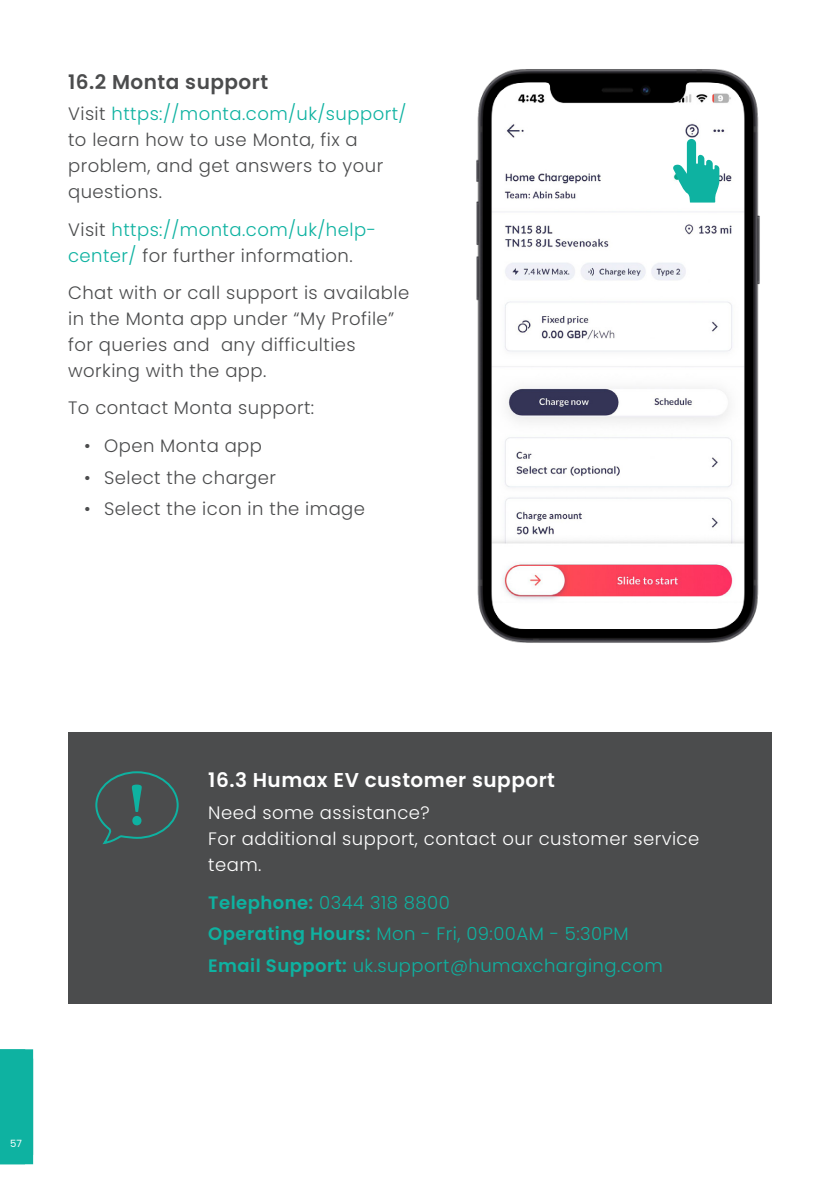
<style>
.page{position:relative;width:840px;height:1191px;background:#fff}
.page>*{position:absolute;margin:0;border:0;box-sizing:border-box;transform-origin:0 0}
.t1{font:600 20px "Poppins";letter-spacing:.025em;color:#fff}
.t2{font:600 20px "Poppins";letter-spacing:.025em;color:#4b4c4d}
.t3{font:300 18px/26px "Poppins";letter-spacing:.025em;color:#4b4c4d}
.t4{font:300 18px/26px "Poppins";letter-spacing:.025em;color:#0eb2a1}
.t5{font:300 18px/26px "Poppins";letter-spacing:.025em;color:#fff}
.t6{font:10px "Poppins";color:#fff}
.s1{color:#0eb2a1}
.s2{color:#4b4c4d}
.s3{font-weight:600}
</style>
<div class="page">
<div style="left:0;top:1049px;width:33px;height:115px;background:#0eb2a1"></div>
<div style="left:68px;top:732px;width:703px;height:271px;background:#4b4c4d"></div>
<svg style="left:95px;top:771px;width:84px;height:73px"></svg>
<img style="left:476px;top:69px;width:284px;height:574px">
<svg style="left:672px;top:139px;width:47px;height:63px"></svg>
<p class="t2" style="left:68px;top:70px;width:201px">16.2 Monta support</p>
<p class="t3" style="left:68px;top:101px;width:340px">Visit <span class="s1">https://monta.com/uk/support/ </span>to learn how to use Monta, fix a problem, and get answers to your questions.</p>
<p class="t4" style="left:68px;top:216px;width:309px"><span class="s2">Visit</span> https://monta.com/uk/help&shy;center/ <span class="s2">for further information.</span></p>
<p class="t3" style="left:68px;top:280px;width:342px">Chat with or call support is available in the Monta app under “My Profile” for queries and any difficulties working with the app.</p>
<p class="t3" style="left:68px;top:395px;width:247px">To contact Monta support:</p>
<p class="t3" style="left:84px;top:432px;width:179px">• Open Monta app</p>
<p class="t3" style="left:84px;top:464px;width:193px">• Select the charger</p>
<p class="t3" style="left:84px;top:496px;width:282px">• Select the icon in the image</p>
<p class="t6" style="left:10px;top:1137px;width:13px">57</p>
<p class="t1" style="left:208px;top:769px;width:348px">16.3 Humax EV customer support</p>
<p class="t5" style="left:208px;top:800px;width:492px">Need some assistance?<br>For additional support, contact our customer service team.</p>
<p class="t4" style="left:208px;top:889px;width:243px"><span class="s3">Telephone:</span> 0344 318 8800</p>
<p class="t4" style="left:208px;top:921px;width:421px"><span class="s3">Operating Hours:</span> Mon - Fri, 09:00AM - 5:30PM</p>
<p class="t4" style="left:208px;top:952px;width:455px"><span class="s3">Email Support:</span> uk.support@humaxcharging.com</p>
</div>
